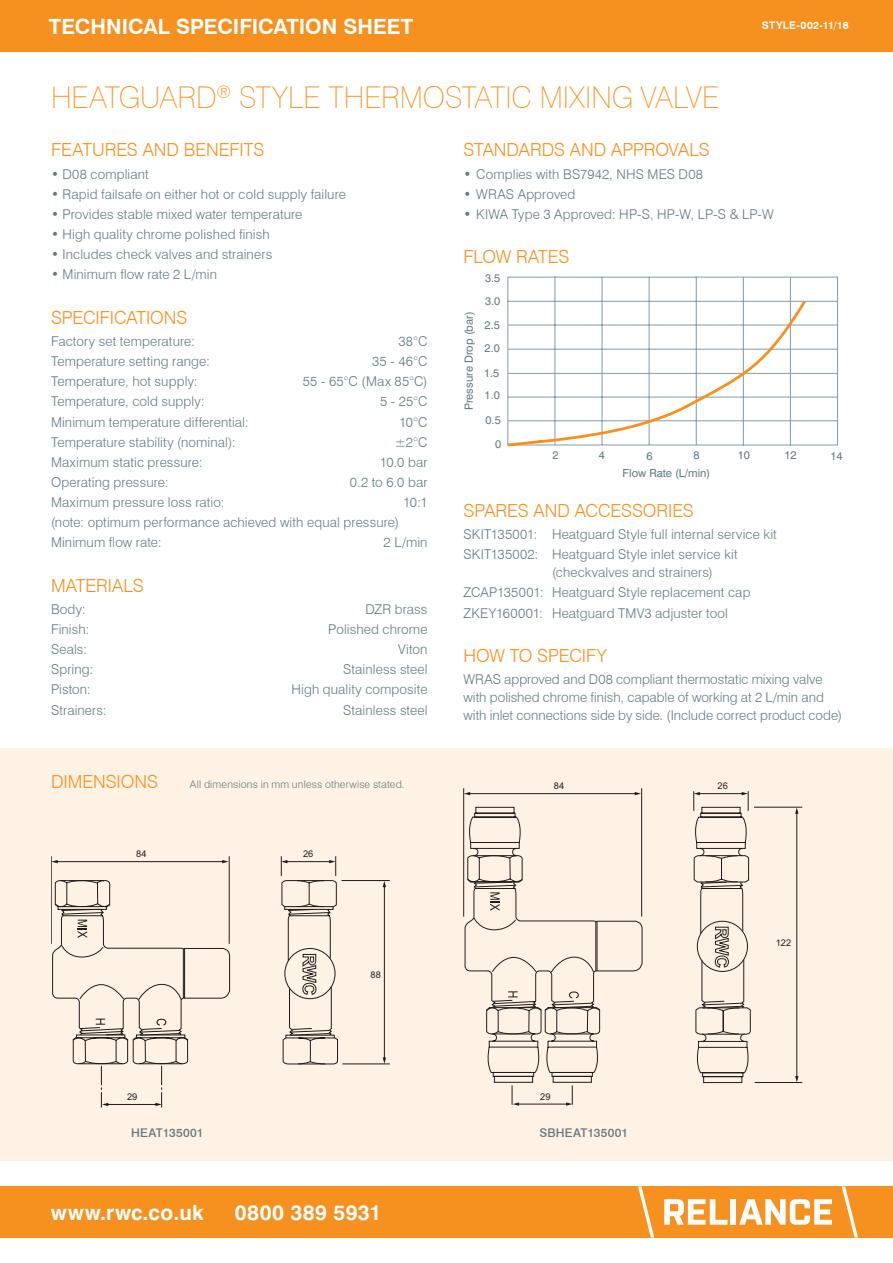
<style>
.page{position:relative;width:893px;height:1263px;background:#fff}
.page>*{position:absolute;margin:0;border:0;box-sizing:border-box;transform-origin:0 0}
.small_title{font:100 30px "Swiss 721 BT";color:#f69120}
.t1{font:700 21px "Swiss 721 BT";color:#fff}
.t2{font:700 21px "Swiss 721 BT";letter-spacing:.025em;color:#fff}
.t3{font:700 21px "Swiss 721 BT";letter-spacing:.02em;color:#fff}
.sub_title{font:300 18px "Swiss 721 BT";color:#f69120}
.body{font:300 13.5px/18px "Swiss 721 BT";letter-spacing:.01em;color:#647882}
.product_code{font:500 12px "Swiss 721 BT";letter-spacing:.015em;color:#647882}
.t4{font:11.1px "Swiss 721 BT";color:#647882}
.body-2{font:300 10.5px "Swiss 721 BT";letter-spacing:.015em;color:#647882}
.t5{font:700 10.5px "Swiss 721 BT";letter-spacing:.03em;color:#fff}
.t6{font:9.3px "Arial";color:#231f20}
.t7{font:9.3px "Arial";color:#201d1e}
</style>
<div class="page">
<div style="left:0;top:748px;width:893px;height:413px;background:#fef2e4"></div>
<hr style="left:229px;top:856px;width:1px;height:88px;background:#201d1e">
<hr style="left:51px;top:856px;width:1px;height:88px;background:#201d1e">
<hr style="left:57px;top:861px;width:166px;height:1px;background:#201d1e">
<svg style="left:222px;top:860px;width:7px;height:3px"></svg>
<svg style="left:51px;top:860px;width:7px;height:3px"></svg>
<svg style="left:281px;top:856px;width:57px;height:209px"></svg>
<hr style="left:342px;top:1064px;width:48px;height:1px;background:#201d1e">
<hr style="left:341px;top:880px;width:49px;height:1px;background:#201d1e">
<hr style="left:384px;top:886px;width:1px;height:172px;background:#201d1e">
<svg style="left:383px;top:1057px;width:3px;height:7px"></svg>
<svg style="left:383px;top:881px;width:3px;height:6px"></svg>
<svg style="left:52px;top:880px;width:178px;height:227px"></svg>
<hr style="left:641px;top:788px;width:1px;height:129px;background:#231f20">
<hr style="left:463px;top:788px;width:1px;height:129px;background:#231f20">
<hr style="left:469px;top:793px;width:167px;height:1px;background:#231f20">
<svg style="left:635px;top:792px;width:6px;height:3px"></svg>
<svg style="left:464px;top:792px;width:6px;height:3px"></svg>
<hr style="left:755px;top:1082px;width:47px;height:1px;background:#231f20">
<hr style="left:754px;top:807px;width:48px;height:1px;background:#231f20">
<hr style="left:797px;top:813px;width:1px;height:264px;background:#231f20">
<svg style="left:795px;top:1076px;width:3px;height:6px"></svg>
<svg style="left:795px;top:807px;width:3px;height:7px"></svg>
<svg style="left:464px;top:806px;width:179px;height:300px"></svg>
<svg style="left:545px;top:855px;width:98px;height:228px"></svg>
<svg style="left:693px;top:791px;width:58px;height:292px"></svg>
<div style="left:0;top:1186px;width:893px;height:51px;background:#f69120"></div>
<svg style="left:664px;top:1199px;width:63px;height:26px"></svg>
<div style="left:731px;top:1199px;width:5px;height:26px;background:#fff"></div>
<svg style="left:739px;top:1199px;width:93px;height:26px"></svg>
<svg style="left:638px;top:1186px;width:16px;height:51px"></svg>
<svg style="left:842px;top:1186px;width:16px;height:51px"></svg>
<div style="left:0;top:0;width:893px;height:51px;background:#f69120"></div>
<svg style="left:507px;top:276px;width:332px;height:170px"></svg>
<svg style="left:507px;top:297px;width:301px;height:150px"></svg>
<p class="t1" style="left:49px;top:14px;width:366px">TECHNICAL SPECIFICATION SHEET</p>
<p class="small_title" style="left:51px;top:79px;width:670px">HEATGUARD<sup>®</sup> STYLE THERMOSTATIC MIXING VALVE</p>
<p class="t5" style="left:762px;top:19px;width:88px">STYLE-002-11/18</p>
<p class="sub_title" style="left:51px;top:139px;width:215px">FEATURES AND BENEFITS</p>
<p class="body" style="left:51px;top:165px;width:99px">• D08 compliant</p>
<p class="body" style="left:51px;top:185px;width:296px">• Rapid failsafe on either hot or cold supply failure</p>
<p class="body" style="left:51px;top:205px;width:253px">• Provides stable mixed water temperature</p>
<p class="body" style="left:51px;top:225px;width:220px">• High quality chrome polished finish</p>
<p class="body" style="left:51px;top:245px;width:223px">• Includes check valves and strainers</p>
<p class="body" style="left:51px;top:265px;width:168px">• Minimum flow rate 2 L/min</p>
<p class="sub_title" style="left:51px;top:306px;width:138px">SPECIFICATIONS</p>
<p class="body" style="left:51px;top:332px;width:145px">Factory set temperature:</p>
<p class="body" style="left:398px;top:332px;width:31px">38°C</p>
<p class="body" style="left:51px;top:352px;width:160px">Temperature setting range:</p>
<p class="body" style="left:372px;top:352px;width:57px">35 - 46°C</p>
<p class="body" style="left:51px;top:372px;width:148px">Temperature, hot supply:</p>
<p class="body" style="left:303px;top:372px;width:126px">55 - 65°C (Max 85°C)</p>
<p class="body" style="left:51px;top:392px;width:155px">Temperature, cold supply:</p>
<p class="body" style="left:380px;top:392px;width:49px">5 - 25°C</p>
<p class="body" style="left:51px;top:413px;width:199px">Minimum temperature differential:</p>
<p class="body" style="left:399px;top:413px;width:30px">10°C</p>
<p class="body" style="left:51px;top:433px;width:186px">Temperature stability (nominal):</p>
<p class="body" style="left:395px;top:433px;width:34px">±2°C</p>
<p class="body" style="left:51px;top:453px;width:153px">Maximum static pressure:</p>
<p class="body" style="left:380px;top:453px;width:49px">10.0 bar</p>
<p class="body" style="left:51px;top:473px;width:119px">Operating pressure:</p>
<p class="body" style="left:350px;top:473px;width:79px">0.2 to 6.0 bar</p>
<p class="body" style="left:51px;top:493px;width:175px">Maximum pressure loss ratio:</p>
<p class="body" style="left:403px;top:493px;width:26px">10:1</p>
<p class="body" style="left:51px;top:513px;width:349px">(note: optimum performance achieved with equal pressure)</p>
<p class="body" style="left:51px;top:533px;width:112px">Minimum flow rate:</p>
<p class="body" style="left:384px;top:533px;width:45px">2 L/min</p>
<p class="sub_title" style="left:51px;top:574px;width:94px">MATERIALS</p>
<p class="body" style="left:51px;top:600px;width:36px">Body:</p>
<p class="body" style="left:365px;top:600px;width:64px">DZR brass</p>
<p class="body" style="left:51px;top:620px;width:40px">Finish:</p>
<p class="body" style="left:328px;top:620px;width:101px">Polished chrome</p>
<p class="body" style="left:51px;top:640px;width:38px">Seals:</p>
<p class="body" style="left:398px;top:640px;width:31px">Viton</p>
<p class="body" style="left:51px;top:660px;width:44px">Spring:</p>
<p class="body" style="left:343px;top:660px;width:86px">Stainless steel</p>
<p class="body" style="left:51px;top:680px;width:41px">Piston:</p>
<p class="body" style="left:292px;top:680px;width:137px">High quality composite</p>
<p class="body" style="left:51px;top:701px;width:57px">Strainers:</p>
<p class="body" style="left:343px;top:701px;width:86px">Stainless steel</p>
<p class="sub_title" style="left:51px;top:771px;width:108px">DIMENSIONS</p>
<p class="body-2" style="left:190px;top:778px;width:216px">All dimensions in mm unless otherwise stated.</p>
<p class="t7" style="left:136px;top:848px;width:12px">84</p>
<p class="t7" style="left:303px;top:848px;width:12px">26</p>
<p class="t7" style="left:371px;top:968px;width:12px">88</p>
<p class="sub_title" style="left:463px;top:139px;width:248px">STANDARDS AND APPROVALS</p>
<p class="body" style="left:463px;top:165px;width:241px">• Complies with BS7942, NHS MES D08</p>
<p class="body" style="left:463px;top:185px;width:113px">• WRAS Approved</p>
<p class="body" style="left:463px;top:205px;width:312px">• KIWA Type 3 Approved: HP-S, HP-W, LP-S &amp; LP-W</p>
<p class="sub_title" style="left:463px;top:246px;width:107px">FLOW RATES</p>
<p class="t4" style="left:485px;top:271px;width:17px">3.5</p>
<p class="t4" style="left:462px;top:410px;width:100px;rotate:-90deg">Pressure Drop (bar)</p>
<p class="t4" style="left:485px;top:294px;width:17px">3.0</p>
<p class="t4" style="left:485px;top:318px;width:17px">2.5</p>
<p class="t4" style="left:485px;top:342px;width:17px">2.0</p>
<p class="t4" style="left:484px;top:366px;width:17px">1.5</p>
<p class="t4" style="left:485px;top:389px;width:17px">1.0</p>
<p class="t4" style="left:485px;top:413px;width:17px">0.5</p>
<p class="t4" style="left:495px;top:437px;width:8px">0</p>
<p class="t4" style="left:552px;top:449px;width:8px">2</p>
<p class="t4" style="left:599px;top:449px;width:8px">4</p>
<p class="t4" style="left:646px;top:449px;width:8px">6</p>
<p class="t4" style="left:693px;top:449px;width:8px">8</p>
<p class="t4" style="left:784px;top:449px;width:14px">12</p>
<p class="t4" style="left:738px;top:449px;width:14px">10</p>
<p class="t4" style="left:830px;top:449px;width:14px">14</p>
<p class="t4" style="left:623px;top:466px;width:89px">Flow Rate (L/min)</p>
<p class="sub_title" style="left:463px;top:500px;width:232px">SPARES AND ACCESSORIES</p>
<p class="body" style="left:463px;top:525px;width:315px">SKIT135001: Heatguard Style full internal service kit</p>
<p class="body" style="left:552px;top:545px;width:187px;text-indent:-88px">SKIT135002: Heatguard Style inlet service kit (checkvalves and strainers)</p>
<p class="body" style="left:463px;top:583px;width:288px">ZCAP135001: Heatguard Style replacement cap</p>
<p class="body" style="left:463px;top:604px;width:266px">ZKEY160001: Heatguard TMV3 adjuster tool</p>
<p class="sub_title" style="left:463px;top:645px;width:145px">HOW TO SPECIFY</p>
<p class="body" style="left:463px;top:670px;width:380px">WRAS approved and D08 compliant thermostatic mixing valve with polished chrome finish, capable of working at 2 L/min and with inlet connections side by side. (Include correct product code)</p>
<p class="t6" style="left:554px;top:780px;width:12px">84</p>
<p class="t6" style="left:718px;top:780px;width:12px">26</p>
<p class="t6" style="left:776px;top:937px;width:17px">122</p>
<p class="t7" style="left:127px;top:1090px;width:12px">29</p>
<p class="t6" style="left:540px;top:1090px;width:12px">29</p>
<p class="product_code" style="left:131px;top:1125px;width:74px">HEAT135001</p>
<p class="product_code" style="left:539px;top:1125px;width:90px">SBHEAT135001</p>
<p class="t2" style="left:51px;top:1199px;width:154px">www.rwc.co.uk</p>
<p class="t3" style="left:235px;top:1199px;width:148px">0800 389 5931</p>
</div>
